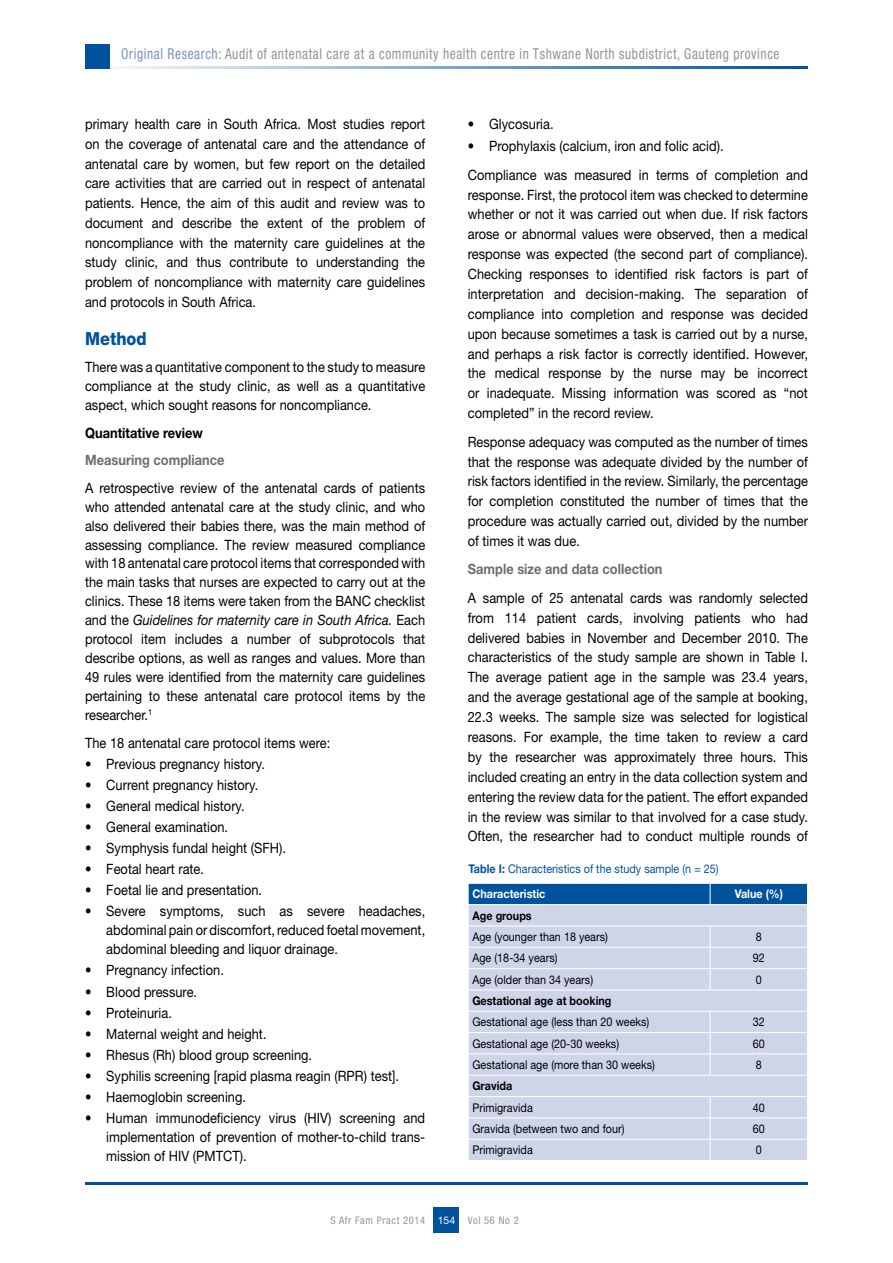
<style>
.page{position:relative;width:893px;height:1263px;background:#fff}
.page>*{position:absolute;margin:0;border:0;box-sizing:border-box;transform-origin:0 0}
.t1{font:800 18px "Helvetica Neue LT Std";color:#00529c;scale:.9 1}
.t2{font:condensed 15px "Helvetica Neue LT Std";letter-spacing:.045em;color:#939598;scale:.89 1}
.t3{font:14.25px/20px "Helvetica Neue LT Std";color:#000;text-align:justify;scale:.9 1}
.t4{font:700 14.25px "Helvetica Neue LT Std";color:#6d6e71;scale:.9 1}
.t5{font:700 14.25px "Helvetica Neue LT Std";color:#000;scale:.9 1}
.t6{font:12px "Helvetica Neue LT Std";color:#000;scale:.9 1}
.t7{font:12px/25.2px "Helvetica Neue LT Std";color:#00529c;scale:.9 1}
.t8{font:700 12px "Helvetica Neue LT Std";color:#000;scale:.9 1}
.t9{font:700 12px "Helvetica Neue LT Std";color:#fff;scale:.9 1}
.t10{font:condensed 10.5px "Helvetica Neue LT Std";letter-spacing:.06em;color:#939598}
.s1{color:#7c91c4}
.s2{font-style:italic}
.s3{font-weight:700}
.s4{font-weight:700;color:#fff}
.s5{font-stretch:normal;color:#fff}
</style>
<div class="page">
<hr style="left:85px;top:66px;width:723px;height:2px;background:#00529c">
<div style="left:85px;top:44px;width:24px;height:24px;background:#00529c"></div>
<div style="left:434px;top:1208px;width:25px;height:25px;background:#00529c"></div>
<hr style="left:85px;top:1182px;width:723px;height:2px;background:#00529c">
<svg style="left:468px;top:883px;width:340px;height:277px;background:#c2cde4"></svg>
<p class="t2" style="left:121px;top:45px;width:741px"><span class="s1">Original Research:</span> Audit of antenatal care at a community health centre in Tshwane North subdistrict, Gauteng province</p>
<p class="t3" style="left:85px;top:114px;width:379px">primary health care in South Africa. Most studies report on the coverage of antenatal care and the attendance of antenatal care by women, but few report on the detailed care activities that are carried out in respect of antenatal patients. Hence, the aim of this audit and review was to document and describe the extent of the problem of noncompliance with the maternity care guidelines at the study clinic, and thus contribute to understanding the problem of noncompliance with maternity care guidelines and protocols in South Africa.</p>
<p class="t1" style="left:85px;top:328px;width:70px">Method</p>
<p class="t3" style="left:85px;top:358px;width:379px;line-height:18.9px">There was a quantitative component to the study to measure compliance at the study clinic, as well as a quantitative aspect, which sought reasons for noncompliance.</p>
<p class="t5" style="left:85px;top:424px;width:133px">Quantitative review</p>
<p class="t4" style="left:85px;top:451px;width:157px">Measuring compliance</p>
<p class="t3" style="left:85px;top:478px;width:380px;line-height:18.9px">A retrospective review of the antenatal cards of patients who attended antenatal care at the study clinic, and who also delivered their babies there, was the main method of assessing compliance. The review measured compliance with 18 antenatal care protocol items that corresponded with the main tasks that nurses are expected to carry out at the clinics. These 18 items were taken from the BANC checklist and the <span class="s2">Guidelines for maternity care in South Africa.</span> Each protocol item includes a number of subprotocols that describe options, as well as ranges and values. More than 49 rules were identified from the maternity care guidelines pertaining to these antenatal care protocol items by the researcher.<sup>1</sup></p>
<p class="t3" style="left:85px;top:732px;width:274px">The 18 antenatal care protocol items were:</p>
<p class="t3" style="left:85px;top:753px;width:201px">• Previous pregnancy history.</p>
<p class="t3" style="left:85px;top:775px;width:194px">• Current pregnancy history.</p>
<p class="t3" style="left:85px;top:796px;width:179px">• General medical history.</p>
<p class="t3" style="left:85px;top:817px;width:161px">• General examination.</p>
<p class="t3" style="left:85px;top:838px;width:225px">• Symphysis fundal height (SFH).</p>
<p class="t3" style="left:85px;top:859px;width:134px">• Feotal heart rate.</p>
<p class="t3" style="left:85px;top:880px;width:198px">• Foetal lie and presentation.</p>
<p class="t3" style="left:106px;top:902px;width:356px;line-height:18.9px;text-indent:-21px">• Severe symptoms, such as severe headaches, abdominal pain or discomfort, reduced foetal movement, abdominal bleeding and liquor drainage.</p>
<p class="t3" style="left:85px;top:960px;width:156px">• Pregnancy infection.</p>
<p class="t3" style="left:85px;top:981px;width:126px">• Blood pressure.</p>
<p class="t3" style="left:85px;top:1002px;width:98px">• Proteinuria.</p>
<p class="t3" style="left:85px;top:1023px;width:203px">• Maternal weight and height.</p>
<p class="t3" style="left:85px;top:1044px;width:254px">• Rhesus (Rh) blood group screening.</p>
<p class="t3" style="left:85px;top:1066px;width:350px">• Syphilis screening [rapid plasma reagin (RPR) test].</p>
<p class="t3" style="left:85px;top:1087px;width:180px">• Haemoglobin screening.</p>
<p class="t3" style="left:106px;top:1108px;width:356px;line-height:18.9px;text-indent:-21px">• Human immunodeficiency virus (HIV) screening and implementation of prevention of mother-to-child trans&shy;mission of HIV (PMTCT).</p>
<p class="t3" style="left:468px;top:114px;width:97px">• Glycosuria.</p>
<p class="t3" style="left:468px;top:132px;width:379px;line-height:28.3px">• Prophylaxis (calcium, iron and folic acid).<br>Compliance was measured in terms of completion and</p>
<p class="t3" style="left:468px;top:184px;width:379px">response. First, the protocol item was checked to determine whether or not it was carried out when due. If risk factors arose or abnormal values were observed, then a medical response was expected (the second part of compliance).<br>Checking responses to identified risk factors is part of interpretation and decision-making. The separation of compliance into completion and response was decided upon because sometimes a task is carried out by a nurse, and perhaps a risk factor is correctly identified. However, the medical response by the nurse may be incorrect or inadequate. Missing information was scored as “not completed” in the record review.</p>
<p class="t3" style="left:468px;top:431px;width:379px">Response adequacy was computed as the number of times that the response was adequate divided by the number of risk factors identified in the review. Similarly, the percentage for completion constituted the number of times that the procedure was actually carried out, divided by the number of times it was due.</p>
<p class="t4" style="left:468px;top:560px;width:218px">Sample size and data collection</p>
<p class="t3" style="left:468px;top:588px;width:379px">A sample of 25 antenatal cards was randomly selected from 114 patient cards, involving patients who had delivered babies in November and December 2010. The characteristics of the study sample are shown in Table I.<br>The average patient age in the sample was 23.4 years, and the average gestational age of the sample at booking, 22.3 weeks. The sample size was selected for logistical reasons. For example, the time taken to review a card by the researcher was approximately three hours. This included creating an entry in the data collection system and entering the review data for the patient. The effort expanded in the review was similar to that involved for a case study.<br>Often, the researcher had to conduct multiple rounds of</p>
<p class="t7" style="left:472px;top:856px;width:275px;text-indent:-4px"><span class="s3">Table I:</span> Characteristics of the study sample (n = 25)<br><span class="s4">Characteristic</span></p>
<p class="t9" style="left:735px;top:886px;width:55px">Value (%)</p>
<p class="t8" style="left:472px;top:908px;width:68px">Age groups</p>
<p class="t6" style="left:472px;top:929px;width:152px">Age (younger than 18 years)</p>
<p class="t6" style="left:756px;top:929px;width:8px">8</p>
<p class="t6" style="left:472px;top:951px;width:96px">Age (18-34 years)</p>
<p class="t6" style="left:753px;top:951px;width:15px">92</p>
<p class="t6" style="left:472px;top:972px;width:136px">Age (older than 34 years)</p>
<p class="t6" style="left:756px;top:972px;width:8px">0</p>
<p class="t8" style="left:472px;top:993px;width:156px">Gestational age at booking</p>
<p class="t6" style="left:472px;top:1015px;width:198px">Gestational age (less than 20 weeks)</p>
<p class="t6" style="left:753px;top:1015px;width:15px">32</p>
<p class="t6" style="left:472px;top:1036px;width:165px">Gestational age (20-30 weeks)</p>
<p class="t6" style="left:753px;top:1036px;width:15px">60</p>
<p class="t6" style="left:472px;top:1057px;width:204px">Gestational age (more than 30 weeks)</p>
<p class="t6" style="left:756px;top:1057px;width:8px">8</p>
<p class="t8" style="left:472px;top:1078px;width:46px">Gravida</p>
<p class="t6" style="left:472px;top:1100px;width:69px">Primigravida</p>
<p class="t6" style="left:753px;top:1100px;width:15px">40</p>
<p class="t6" style="left:472px;top:1121px;width:171px">Gravida (between two and four)</p>
<p class="t6" style="left:753px;top:1121px;width:15px">60</p>
<p class="t6" style="left:472px;top:1143px;width:69px">Primigravida</p>
<p class="t6" style="left:756px;top:1143px;width:8px">0</p>
<p class="t10" style="left:330px;top:1214px;width:190px">S Afr Fam Pract 2014 <span class="s5">154</span> Vol 56 No 2</p>
</div>
